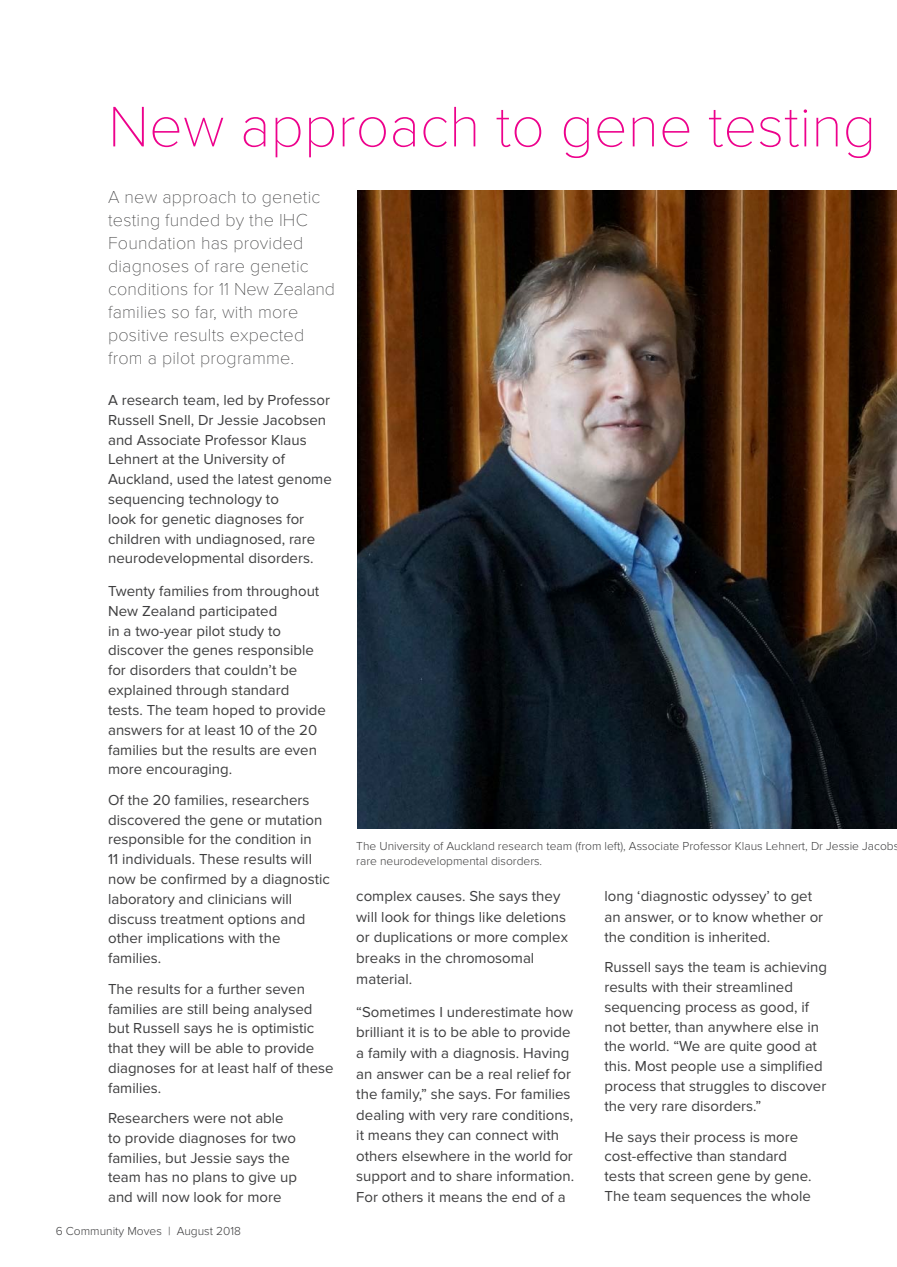
<style>
.page{position:relative;width:897px;height:1267px;background:#fff}
.page>*{position:absolute;margin:0;border:0;box-sizing:border-box;transform-origin:0 0}
.HEAD1{font:100 59.25px "Proxima Nova T";color:#ed028c}
.INTRO{font:100 18px/23px "Proxima Nova T";letter-spacing:.01em;color:#3e3e3f}
.BODY_MAIN{font:15px/19.8px "Proxima Nova";color:#3e3e3f}
.CAPTION{font:300 12px/15px "Proxima Nova";color:#3e3e3f}
</style>
<div class="page">
<img style="left:357px;top:190px;width:539px;height:638px">
<p class="HEAD1" style="left:108px;top:93px;width:769px">New approach to gene testing</p>
<p class="INTRO" style="left:108px;top:186px;width:228px">A new approach to genetic testing funded by the IHC<br>Foundation has provided diagnoses of rare genetic conditions for 11 New Zealand families so far, with more positive results expected from a pilot programme.</p>
<p class="BODY_MAIN" style="left:108px;top:390px;width:225px">A research team, led by Professor<br>Russell Snell, Dr Jessie Jacobsen and Associate Professor Klaus<br>Lehnert at the University of<br>Auckland, used the latest genome sequencing technology to<br>look for genetic diagnoses for children with undiagnosed, rare neurodevelopmental disorders.</p>
<p class="BODY_MAIN" style="left:108px;top:581px;width:219px">Twenty families from throughout<br>New Zealand participated<br>in a two-year pilot study to discover the genes responsible for disorders that couldn’t be explained through standard tests. The team hoped to provide answers for at least 10 of the 20 families but the results are even more encouraging.</p>
<p class="BODY_MAIN" style="left:108px;top:790px;width:223px">Of the 20 families, researchers discovered the gene or mutation responsible for the condition in<br>11 individuals. These results will now be confirmed by a diagnostic laboratory and clinicians will discuss treatment options and other implications with the families.</p>
<p class="BODY_MAIN" style="left:108px;top:979px;width:227px">The results for a further seven families are still being analysed but Russell says he is optimistic that they will be able to provide diagnoses for at least half of these families.</p>
<p class="BODY_MAIN" style="left:108px;top:1108px;width:190px">Researchers were not able to provide diagnoses for two families, but Jessie says the team has no plans to give up and will now look for more</p>
<p class="CAPTION" style="left:356px;top:839px;width:544px">The University of Auckland research team (from left), Associate Professor Klaus Lehnert, Dr Jessie Jacobs rare neurodevelopmental disorders.</p>
<p class="BODY_MAIN" style="left:604px;top:886px;width:220px">long ‘diagnostic odyssey’ to get an answer, or to know whether or the condition is inherited.</p>
<p class="BODY_MAIN" style="left:604px;top:957px;width:224px">Russell says the team is achieving results with their streamlined sequencing process as good, if not better, than anywhere else in the world. “We are quite good at this. Most people use a simplified process that struggles to discover the very rare disorders.”</p>
<p class="BODY_MAIN" style="left:604px;top:1126px;width:208px">He says their process is more cost-effective than standard tests that screen gene by gene.<br>The team sequences the whole</p>
<p class="BODY_MAIN" style="left:356px;top:886px;width:213px;line-height:20.5px">complex causes. She says they will look for things like deletions or duplications or more complex breaks in the chromosomal material.</p>
<p class="BODY_MAIN" style="left:356px;top:1001px;width:219px;line-height:20.5px">“Sometimes I underestimate how brilliant it is to be able to provide a family with a diagnosis. Having an answer can be a real relief for the family,” she says. For families dealing with very rare conditions, it means they can connect with others elsewhere in the world for support and to share information.<br>For others it means the end of a</p>
<p class="CAPTION" style="left:56px;top:1223px;width:187px">6 Community Moves | August 2018</p>
</div>
